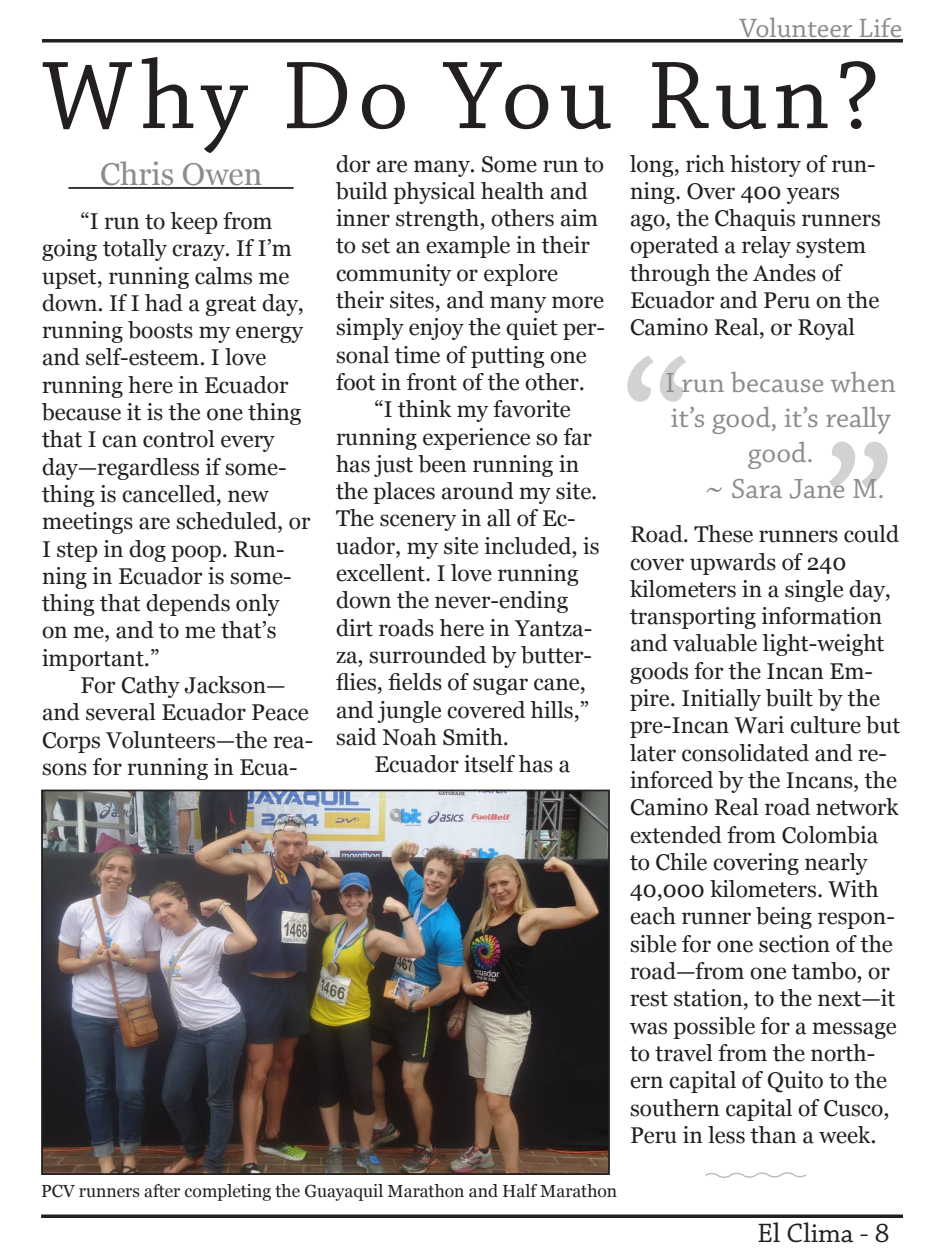
<style>
.page{position:relative;width:945px;height:1260px;background:#fff}
.page>*{position:absolute;margin:0;border:0;box-sizing:border-box;transform-origin:0 0}
.t1{font:203.17px "Chaparral Pro";color:#d1d2d4}
.t2{font:101.5px "Chaparral Pro";letter-spacing:.06em;color:#231f20}
.t3{font:31.5px "Georgia";color:#8a8c8f}
.t4{font:29.22px/35px "Chaparral Pro";color:#8a8c8f;text-align:center}
.t5{font:28px "Chaparral Pro";color:#8a8c8f}
.t6{font:28px "Chaparral Pro";color:#231f20}
.t7{font:22.75px/27.3px "Georgia";color:#231f20}
.t8{font:17.5px "Georgia";color:#231f20}
.s1{font-family:"Georgia";font-size:29.75px}
</style>
<div class="page">
<img style="left:44px;top:793px;width:563px;height:379px">
<div style="left:41px;top:790px;width:569px;height:385px;border:2px solid #231f20"></div>
<svg style="left:42px;top:39px;width:861px;height:4px;background:#3e3a3b"></svg>
<svg style="left:41px;top:1214px;width:862px;height:4px;background:#3e3a3b"></svg>
<hr style="left:68px;top:187px;width:226px;height:2px;background:#231f20">
<svg style="left:705px;top:1172px;width:102px;height:6px"></svg>
<p class="t5" style="left:740px;top:13px;width:164px">Volunteer Life</p>
<p class="t2" style="left:42px;top:40px;width:839px">Why Do You Run?</p>
<p class="t3" style="left:100px;top:156px;width:164px">Chris Owen</p>
<p class="t7" style="left:336px;top:150px;width:270px">dor are many. Some run to build physical health and inner strength, others aim to set an example in their community or explore their sites, and many more simply enjoy the quiet per&shy;sonal time of putting one foot in front of the other.</p>
<p class="t7" style="left:336px;top:396px;width:265px;text-indent:38px">“I think my favorite running experience so far has just been running in the places around my site.<br>The scenery in all of Ec&shy;uador, my site included, is excellent. I love running down the never-ending dirt roads here in Yantza&shy;za, surrounded by butter&shy;flies, fields of sugar cane, and jungle covered hills,” said Noah Smith.</p>
<p class="t7" style="left:374px;top:751px;width:198px">Ecuador itself has a</p>
<p class="t7" style="left:630px;top:150px;width:253px">long, rich history of run&shy;ning. Over 400 years ago, the Chaquis runners operated a relay system through the Andes of<br>Ecuador and Peru on the<br>Camino Real, or Royal</p>
<p class="t7" style="left:42px;top:207px;width:270px;text-indent:38px">“I run to keep from going totally crazy. If I’m upset, running calms me down. If I had a great day, running boosts my energy and self-esteem. I love running here in Ecuador because it is the one thing that I can control every day—regardless if some&shy;thing is cancelled, new meetings are scheduled, or<br>I step in dog poop. Run&shy;ning in Ecuador is some&shy;thing that depends only on me, and to me that’s important.”</p>
<p class="t7" style="left:42px;top:672px;width:273px;text-indent:38px">For Cathy Jackson— and several Ecuador Peace<br>Corps Volunteers—the rea&shy;sons for running in Ecua-</p>
<p class="t1" style="left:618px;top:323px;width:74px">“</p>
<p class="t4" style="left:665px;top:366px;width:232px">I run because when it’s good, it’s really good.</p>
<p class="t4" style="left:705px;top:472px;width:181px"><span class="s1">~</span> Sara Jane M.</p>
<p class="t1" style="left:825px;top:407px;width:74px">”</p>
<p class="t7" style="left:630px;top:521px;width:271px">Road. These runners could</p>
<p class="t7" style="left:630px;top:548px;width:272px">cover upwards of 240 kilometers in a single day, transporting information and valuable light-weight goods for the Incan Em&shy;pire. Initially built by the pre-Incan Wari culture but later consolidated and re&shy;inforced by the Incans, the<br>Camino Real road network extended from Colombia to Chile covering nearly<br>40,000 kilometers. With each runner being respon&shy;sible for one section of the road—from one tambo, or rest station, to the next—it was possible for a message to travel from the north&shy;ern capital of Quito to the southern capital of Cusco,<br>Peru in less than a week.</p>
<p class="t8" style="left:41px;top:1181px;width:578px">PCV runners after completing the Guayaquil Marathon and Half Marathon</p>
<p class="t6" style="left:757px;top:1218px;width:134px">El Clima - 8</p>
</div>
